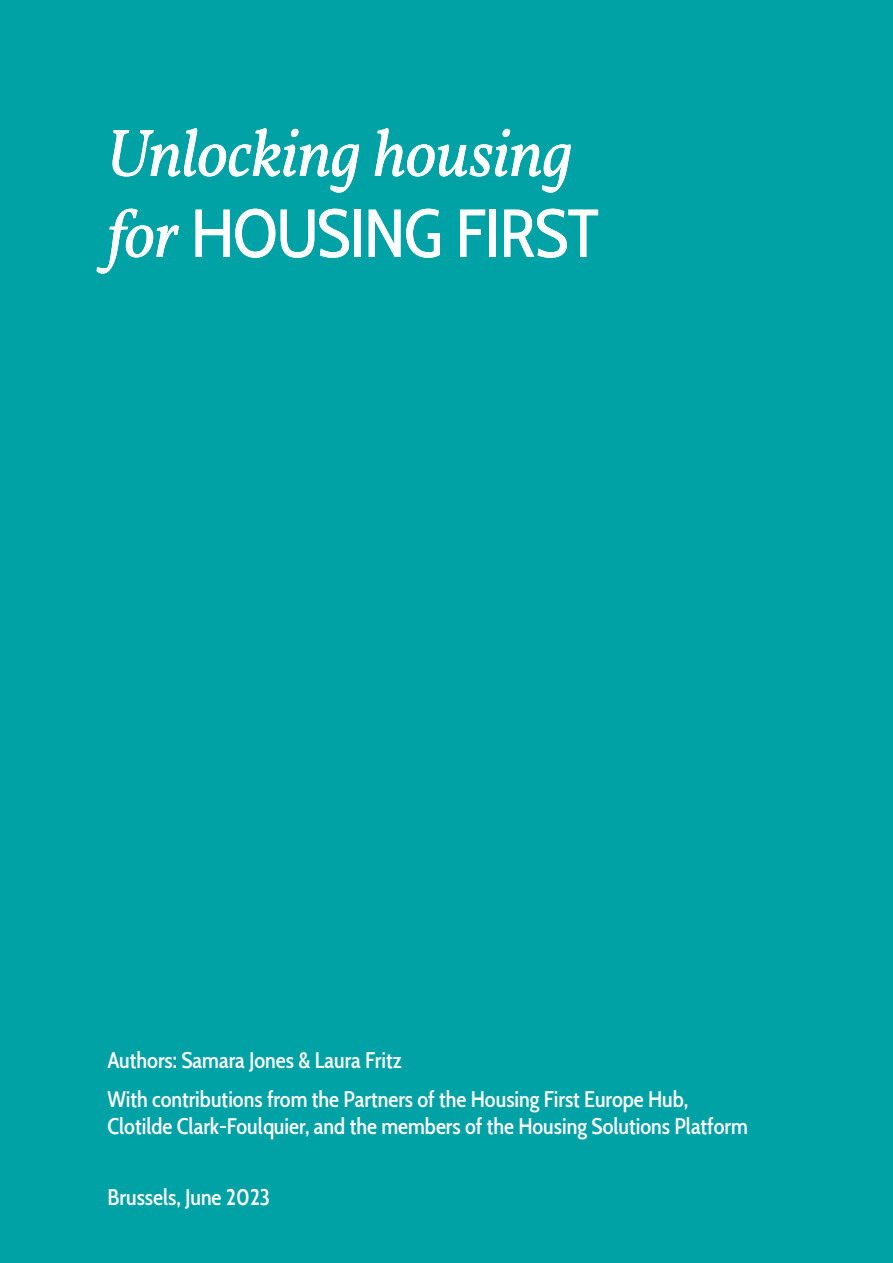
<style>
.page{position:relative;width:893px;height:1263px;background:#00a2a6}
.page>*{position:absolute;margin:0;border:0;box-sizing:border-box;transform-origin:0 0}
.t1{font:italic 67.5px "Vollkorn";letter-spacing:-.015em;color:#fff}
.t2{font:67.5px "Cabin Condensed";letter-spacing:-.02em;color:#fff}
.t3{font:500 22.5px/39px "Cabin Condensed";color:#fff}
.s1{font-family:"Vollkorn";font-style:italic}
</style>
<div class="page">
<h1 class="t1" style="left:106px;top:128px;width:468px">Unlocking housing</h1>
<h1 class="t2" style="left:106px;top:206px;width:494px"><span class="s1">for</span> HOUSING FIRST</h1>
<p class="t3" style="left:107px;top:1043px;width:582px">Authors: Samara Jones &amp; Laura Fritz<br>With contributions from the Partners of the Housing First Europe Hub,</p>
<p class="t3" style="left:107px;top:1109px;width:642px">Clotilde Clark-Foulquier, and the members of the Housing Solutions Platform</p>
<p class="t3" style="left:107px;top:1179px;width:164px">Brussels, June 2023</p>
</div>
